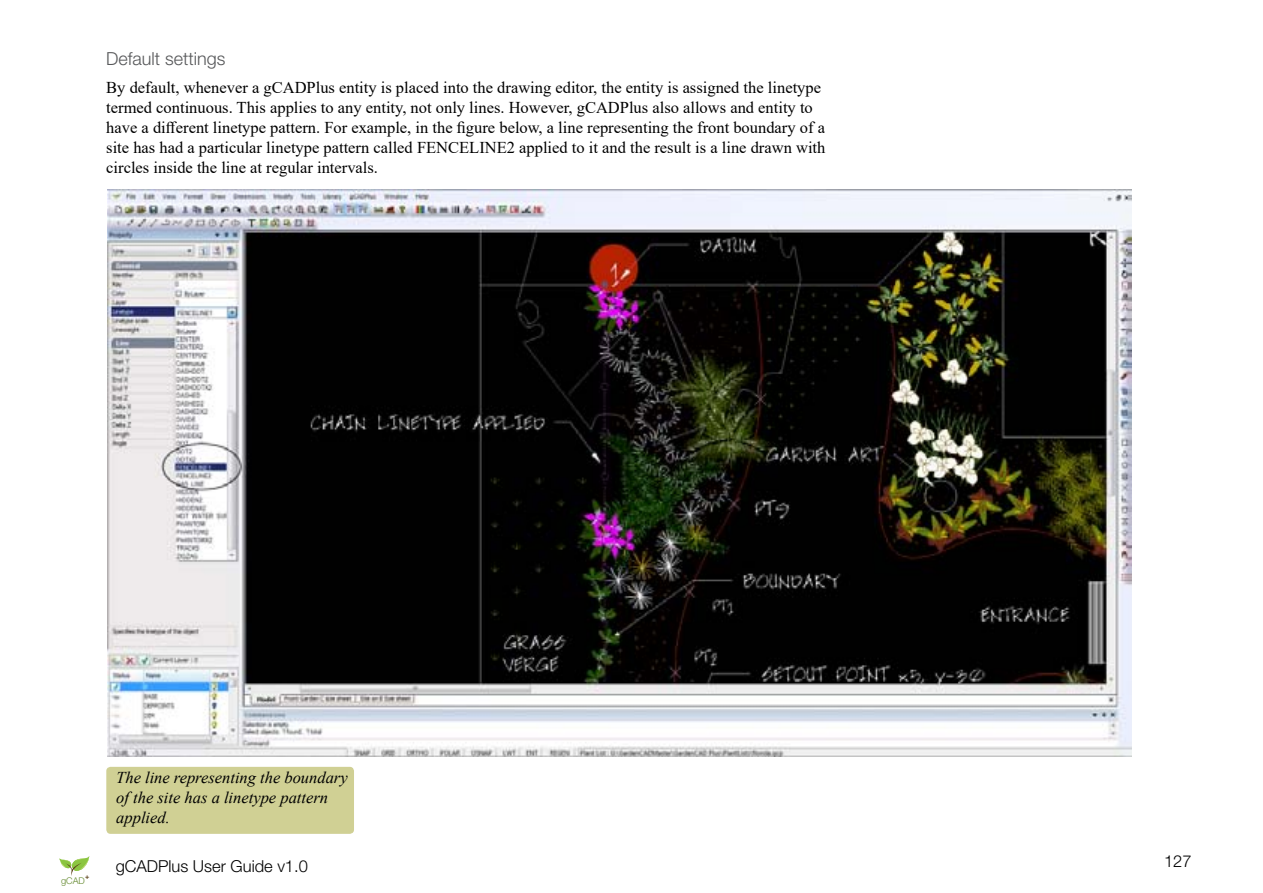
<style>
.page{position:relative;width:1263px;height:893px;background:#fff}
.page>*{position:absolute;margin:0;border:0;box-sizing:border-box;transform-origin:0 0}
.t1{font:300 18px "Helvetica Neue";color:#58595b}
.t2{font:16.5px/19.8px "Times New Roman";color:#000}
.t3{font:italic 16.5px/19.8px "Times New Roman";color:#000}
.t4{font:300 16.5px "Helvetica Neue";color:#000}
.t5{font:300 9.3px "Helvetica Neue";color:#63892e}
.t6{font:700 7.05px "Helvetica Neue";color:#5a4017}
</style>
<div class="page">
<svg style="left:59px;top:856px;width:30px;height:20px"></svg>
<img style="left:107px;top:190px;width:1025px;height:566px">
<div style="left:106px;top:767px;width:248px;height:67px;background:#d0d094;border-radius:4px"></div>
<p class="t1" style="left:106px;top:48px;width:121px">Default settings</p>
<p class="t2" style="left:106px;top:78px;width:721px">By default, whenever a gCADPlus entity is placed into the drawing editor, the entity is assigned the linetype termed continuous. This applies to any entity, not only lines. However, gCADPlus also allows and entity to have a different linetype pattern. For example, in the figure below, a line representing the front boundary of a site has had a particular linetype pattern called FENCELINE2 applied to it and the result is a line drawn with circles inside the line at regular intervals.</p>
<p class="t6" style="left:85px;top:872px;width:6px">+</p>
<p class="t5" style="left:61px;top:875px;width:25px">gCAD</p>
<p class="t3" style="left:116px;top:767px;width:233px">The line representing the boundary of the site has a linetype pattern applied.</p>
<p class="t4" style="left:116px;top:856px;width:194px">gCADPlus User Guide v1.0</p>
<p class="t4" style="left:1164px;top:851px;width:29px">127</p>
</div>
